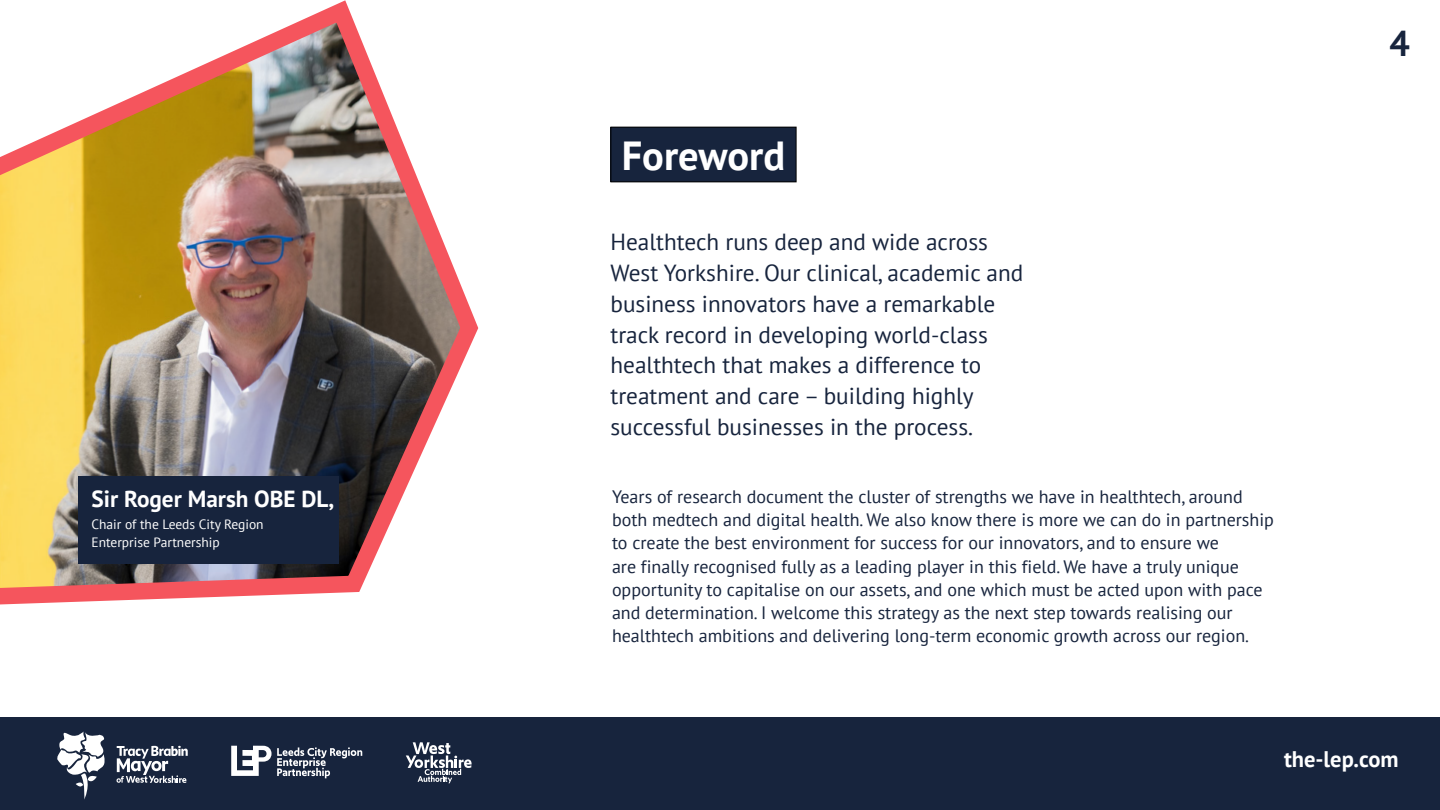
<style>
.page{position:relative;width:1440px;height:810px;background:#fff}
.page>*{position:absolute;margin:0;border:0;box-sizing:border-box;transform-origin:0 0}
.t1{font:700 40.5px "PT Sans";color:#fff}
.t2{font:700 36px "PT Sans";color:#17243d}
.t3{font:23.25px/30.8px "PT Sans";color:#17243d}
.t4{font:700 23.25px "PT Sans";color:#fff}
.t5{font:700 22.5px "PT Sans";color:#fff}
.t6{font:18px/23.2px "PT Sans";color:#17243d}
.t7{font:13.5px/18px "PT Sans";color:#fff}
</style>
<div class="page">
<img style="left:0;top:0;width:479px;height:605px">
<div style="left:78px;top:477px;width:261px;height:87px;background:#17243d"></div>
<div style="left:611px;top:127px;width:185px;height:55px;background:#17243d"></div>
<div style="left:610px;top:127px;width:186px;height:55px;border:1px solid #000"></div>
<div style="left:0;top:717px;width:1440px;height:93px;background:#17243d"></div>
<svg style="left:117px;top:746px;width:71px;height:37px"></svg>
<svg style="left:57px;top:731px;width:48px;height:69px"></svg>
<svg style="left:406px;top:742px;width:66px;height:41px"></svg>
<svg style="left:231px;top:746px;width:131px;height:32px"></svg>
<p class="t4" style="left:92px;top:483px;width:244px">Sir Roger Marsh OBE DL,</p>
<p class="t7" style="left:92px;top:515px;width:174px">Chair of the Leeds City Region<br>Enterprise Partnership</p>
<h1 class="t1" style="left:622px;top:129px;width:165px">Foreword</h1>
<p class="t3" style="left:610px;top:226px;width:414px">Healthtech runs deep and wide across West Yorkshire. Our clinical, academic and business innovators have a remarkable track record in developing world-class healthtech that makes a difference to treatment and care – building highly successful businesses in the process.</p>
<p class="t6" style="left:612px;top:485px;width:663px">Years of research document the cluster of strengths we have in healthtech, around both medtech and digital health. We also know there is more we can do in partnership to create the best environment for success for our innovators, and to ensure we<br>are finally recognised fully as a leading player in this field. We have a truly unique opportunity to capitalise on our assets, and one which must be acted upon with pace and determination. I welcome this strategy as the next step towards realising our healthtech ambitions and delivering long-term economic growth across our region.</p>
<h2 class="t2" style="left:1390px;top:20px;width:22px">4</h2>
<p class="t5" style="left:1284px;top:745px;width:116px">the-lep.com</p>
</div>
